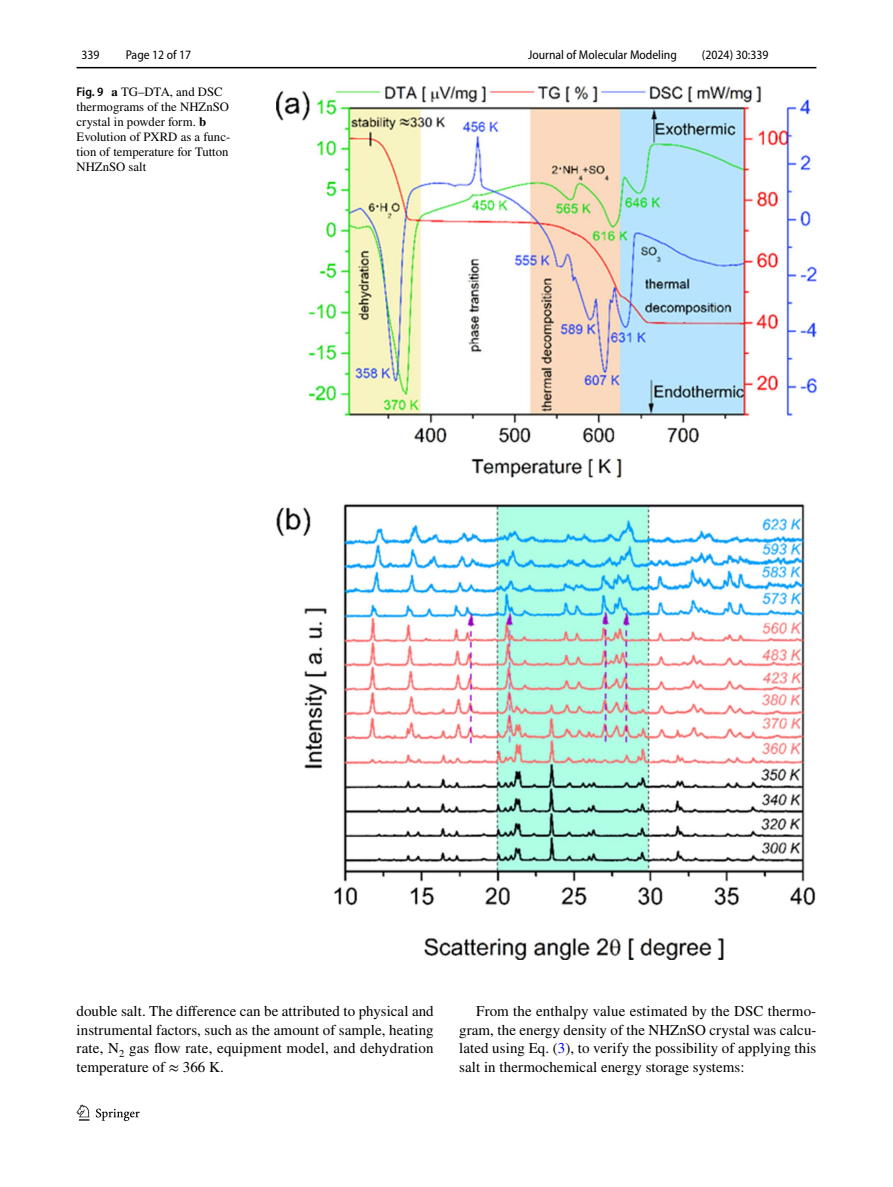
<style>
.page{position:relative;width:893px;height:1187px;background:#fff}
.page>*{position:absolute;margin:0;border:0;box-sizing:border-box;transform-origin:0 0}
.t1{font:15px/18.8px "STIX";letter-spacing:.005em;color:#000;text-align:justify}
.t2{font:12.75px/15px "STIX";color:#000}
.t3{font:semi-condensed 12.75px "Myriad Pro";color:#000}
.s1{font-family:"Myriad Pro";font-weight:600;font-stretch:semi-condensed}
.s2{font-weight:700}
.s3{color:#00f}
</style>
<div class="page">
<hr style="left:77px;top:67px;width:739px;height:1px;background:#000">
<svg style="left:77px;top:1104px;width:12px;height:16px"></svg>
<svg style="left:96px;top:1108px;width:44px;height:12px"></svg>
<img style="left:276px;top:87px;width:540px;height:872px">
<p class="t3" style="left:82px;top:48px;width:20px">339</p>
<p class="t3" style="left:126px;top:48px;width:67px">Page 12 of 17</p>
<p class="t3" style="left:528px;top:48px;width:150px">Journal of Molecular Modeling</p>
<p class="t3" style="left:702px;top:48px;width:68px">(2024) 30:339</p>
<p class="t2" style="left:77px;top:85px;width:155px"><span class="s1">Fig. 9</span> <span class="s2">a</span> TG–DTA, and DSC thermograms of the NHZnSO crystal in powder form. <span class="s2">b<br></span>Evolution of PXRD as a func&shy;tion of temperature for Tutton<br>NHZnSO salt</p>
<p class="t1" style="left:77px;top:1002px;width:359px">double salt. The difference can be attributed to physical and instrumental factors, such as the amount of sample, heating rate, N<sub>2</sub> gas flow rate, equipment model, and dehydration temperature of ≈ 366 K.</p>
<p class="t1" style="left:459px;top:1002px;width:359px;text-indent:17px">From the enthalpy value estimated by the DSC thermo&shy;gram, the energy density of the NHZnSO crystal was calcu&shy;lated using Eq. (<span class="s3">3</span>), to verify the possibility of applying this salt in thermochemical energy storage systems:</p>
</div>
